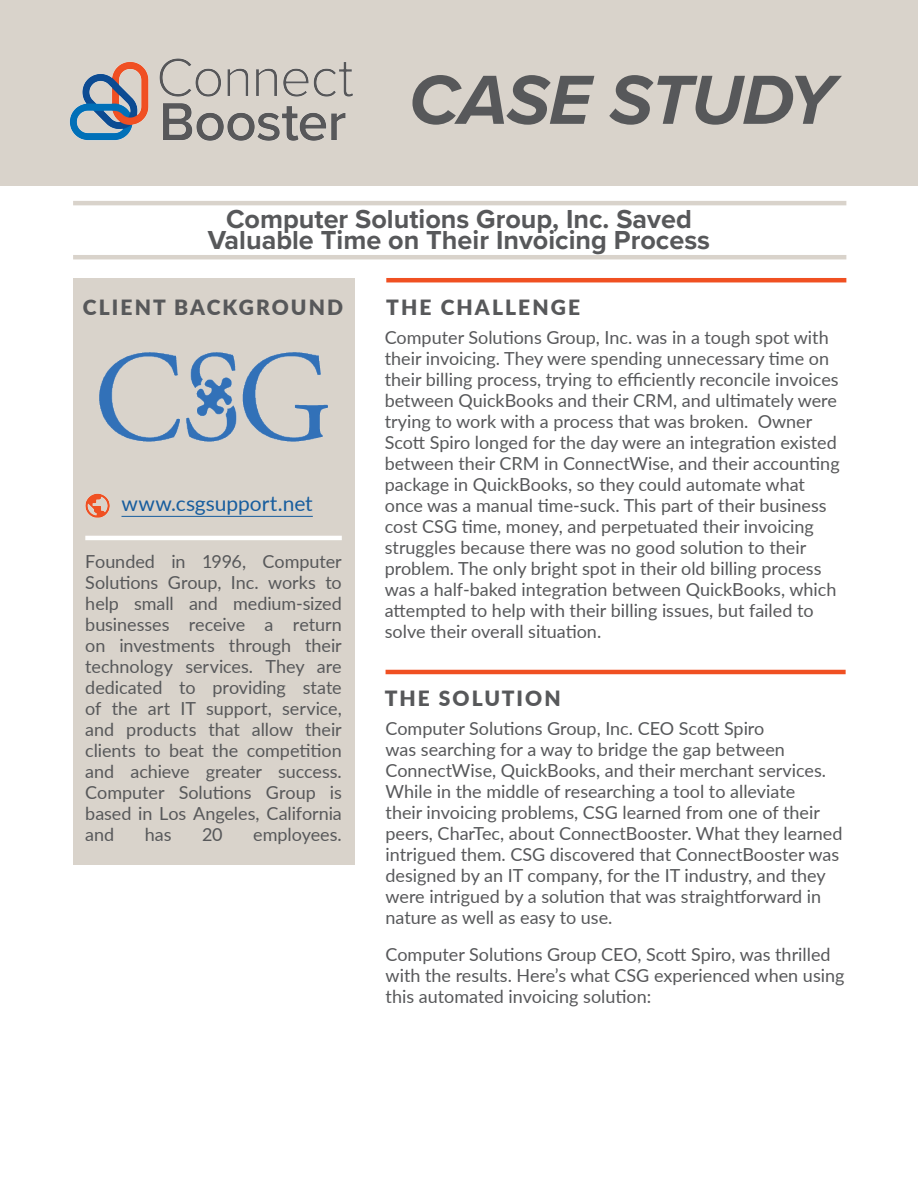
<style>
.page{position:relative;width:918px;height:1188px;background:#fff}
.page>*{position:absolute;margin:0;border:0;box-sizing:border-box;transform-origin:0 0}
.t1{font:italic 700 72px "Proxima Nova";letter-spacing:-.015em;color:#57585a}
.t2{font:700 27px "Proxima Nova";color:#57585a}
.Second_Level_Heading{font:900 21px "Lato";letter-spacing:.1em;color:#57585a}
.Intro_Text{font:21px "Lato";color:#175d9e}
.t3{font:18px/21px "Lato";color:#57585a}
</style>
<div class="page">
<div style="left:0;top:0;width:918px;height:186px;background:#d9d3cb"></div>
<img style="left:69px;top:58px;width:284px;height:83px">
<div style="left:73px;top:278px;width:282px;height:326px;background:#d9d3cb"></div>
<img style="left:100px;top:352px;width:228px;height:89px">
<hr style="left:73px;top:201px;width:773px;height:4px;background:#d9d3cb">
<hr style="left:73px;top:255px;width:773px;height:4px;background:#d9d3cb">
<hr style="left:386px;top:278px;width:460px;height:4px;background:#f05022">
<hr style="left:386px;top:670px;width:460px;height:4px;background:#f05022">
<div style="left:73px;top:476px;width:282px;height:388px;background:#d9d3cb"></div>
<img style="left:85px;top:493px;width:25px;height:25px">
<hr style="left:122px;top:516px;width:191px;height:1px;background:#175d9e">
<hr style="left:85px;top:536px;width:257px;height:4px;background:#fff">
<h1 class="t1" style="left:409px;top:46px;width:427px">CASE STUDY</h1>
<p class="t2" style="left:226px;top:199px;width:467px">Computer Solutions Group, Inc. Saved</p>
<p class="t2" style="left:208px;top:220px;width:504px">Valuable Time on Their Invoicing Process</p>
<p class="Second_Level_Heading" style="left:83px;top:291px;width:262px">CLIENT BACKGROUND</p>
<p class="Intro_Text" style="left:122px;top:489px;width:193px">www.csgsupport.net</p>
<p class="t3" style="left:85px;top:550px;width:258px;text-align:justify">Founded in 1996, Computer Solutions Group, Inc. works to help small and medium-sized businesses receive a return on investments through their technology services. They are dedicated to providing state of the art IT support, service, and products that allow their clients to beat the competition and achieve greater success.<br>Computer Solutions Group is based in Los Angeles, California and</p>
<p class="t3" style="left:145px;top:823px;width:28px">has</p>
<p class="t3" style="left:202px;top:823px;width:22px">20</p>
<p class="t3" style="left:253px;top:823px;width:90px">employees.</p>
<p class="Second_Level_Heading" style="left:386px;top:291px;width:195px">THE CHALLENGE</p>
<p class="t3" style="left:385px;top:326px;width:456px">Computer Solutions Group, Inc. was in a tough spot with their invoicing. They were spending unnecessary time on their billing process, trying to efficiently reconcile invoices between QuickBooks and their CRM, and ultimately were trying to work with a process that was broken. Owner Scott Spiro longed for the day were an integration existed between their CRM in ConnectWise, and their accounting package in QuickBooks, so they could automate what once was a manual time-suck. This part of their business cost CSG time, money, and perpetuated their invoicing struggles because there was no good solution to their problem. The only bright spot in their old billing process was a half-baked integration between QuickBooks, which attempted to help with their billing issues, but failed to solve their overall situation.</p>
<p class="Second_Level_Heading" style="left:385px;top:682px;width:177px">THE SOLUTION</p>
<p class="t3" style="left:386px;top:717px;width:458px">Computer Solutions Group, Inc. CEO Scott Spiro<br>was searching for a way to bridge the gap between ConnectWise, QuickBooks, and their merchant services.<br>While in the middle of researching a tool to alleviate<br>their invoicing problems, CSG learned from one of their peers, CharTec, about ConnectBooster. What they learned intrigued them. CSG discovered that ConnectBooster was designed by an IT company, for the IT industry, and they were intrigued by a solution that was straightforward in nature as well as easy to use.</p>
<p class="t3" style="left:386px;top:943px;width:460px">Computer Solutions Group CEO, Scott Spiro, was thrilled with the results. Here’s what CSG experienced when using this automated invoicing solution:</p>
</div>
